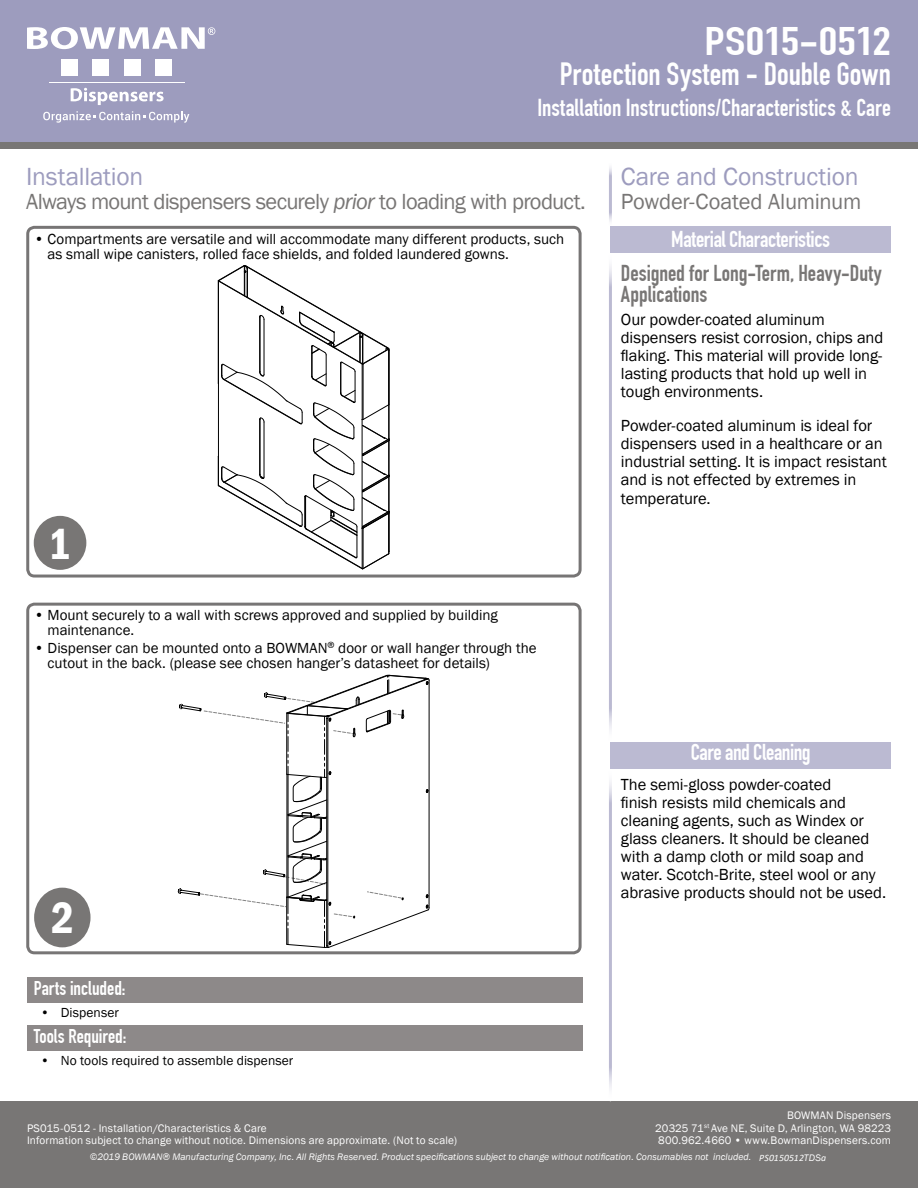
<style>
.page{position:relative;width:918px;height:1188px;background:#fff}
.page>*{position:absolute;margin:0;border:0;box-sizing:border-box;transform-origin:0 0}
.t1{font:600 condensed 45px "Franklin Gothic";color:#fff}
.t2{font:700 39px "DIN Condensed";letter-spacing:-.005em;color:#fff;scale:1.28 1}
.t3{font:700 31.5px "DIN Condensed";letter-spacing:.005em;color:#fff}
.t4{font:25.5px "Franklin Gothic";letter-spacing:-.01em;color:#9d9cbe}
.t5{font:700 24px "DIN Condensed";letter-spacing:.005em;color:#fff}
.t6{font:22.5px "Franklin Gothic";letter-spacing:-.03em;color:#787675}
.t7{font:700 22.5px/21px "DIN Condensed";color:#787675}
.t8{font:700 22.5px "DIN Condensed";letter-spacing:-.02em;color:#fff}
.t9{font:22.5px "Franklin Gothic";letter-spacing:-.01em;color:#787675}
.t10{font:700 19.5px "DIN Condensed";color:#fff}
.t11{font:16.5px/18px "Franklin Gothic";letter-spacing:-.005em;color:#000}
.t12{font:15px/15px "Franklin Gothic";color:#000}
.t13{font:13.5px "Franklin Gothic";letter-spacing:.005em;color:#000}
.t14{font:11.25px/12.8px "Franklin Gothic";letter-spacing:.01em;color:#fff;text-align:justify}
.t15{font:italic 9.75px "Franklin Gothic";letter-spacing:.005em;color:#fff}
.t16{font:italic 9.75px "Calibri";letter-spacing:.01em;color:#fff}
.s1{font-style:italic}
.s2{font-family:"Franklin Gothic"}
</style>
<div class="page">
<div style="left:0;top:0;width:918px;height:148px;background:#787675"></div>
<div style="left:0;top:1101px;width:918px;height:87px;background:#787675"></div>
<div style="left:0;top:0;width:918px;height:142px;background:#9d9cbe"></div>
<div style="left:610px;top:226px;width:281px;height:27px;background:#bbbad2"></div>
<div style="left:610px;top:742px;width:281px;height:28px;background:#bbbad2"></div>
<div style="left:34px;top:888px;width:57px;height:59px;background:#787675;border-radius:50%"></div>
<div style="left:34px;top:516px;width:52px;height:54px;background:#787675;border-radius:50%"></div>
<div style="left:26px;top:226px;width:556px;height:352px;border:3px solid #777575;border-radius:7px"></div>
<div style="left:26px;top:603px;width:556px;height:351px;border:3px solid #777575;border-radius:7px"></div>
<svg style="left:27px;top:27px;width:188px;height:22px"></svg>
<div style="left:61px;top:60px;width:17px;height:16px;background:#fff"></div>
<div style="left:92px;top:60px;width:17px;height:16px;background:#fff"></div>
<div style="left:124px;top:60px;width:17px;height:16px;background:#fff"></div>
<div style="left:155px;top:60px;width:17px;height:16px;background:#fff"></div>
<hr style="left:49px;top:82px;width:135px;height:1px;background:#fff">
<svg style="left:71px;top:88px;width:93px;height:17px"></svg>
<svg style="left:43px;top:111px;width:146px;height:12px"></svg>
<svg style="left:218px;top:265px;width:172px;height:305px"></svg>
<div style="left:27px;top:977px;width:555px;height:26px;background:#8d8989"></div>
<div style="left:27px;top:1025px;width:555px;height:26px;background:#8d8989"></div>
<svg style="left:178px;top:675px;width:252px;height:273px"></svg>
<h2 class="t2" style="left:704px;top:18px;width:147px">PS015-0512</h2>
<h3 class="t3" style="left:560px;top:56px;width:333px">Protection System - Double Gown</h3>
<h3 class="t5" style="left:537px;top:94px;width:355px">Installation Instructions/Characteristics &amp; Care</h3>
<h3 class="t4" style="left:26px;top:161px;width:119px">Installation</h3>
<h3 class="t6" style="left:26px;top:188px;width:561px">Always mount dispensers securely <span class="s1">prior</span> to loading with product.</h3>
<p class="t12" style="left:48px;top:232px;width:518px;text-indent:-14px">• Compartments are versatile and will accommodate many different products, such as small wipe canisters, rolled face shields, and folded laundered gowns.</p>
<h1 class="t1" style="left:48px;top:514px;width:24px">1</h1>
<p class="t12" style="left:48px;top:608px;width:452px;text-indent:-14px">• Mount securely to a wall with screws approved and supplied by building maintenance.</p>
<p class="t12" style="left:48px;top:641px;width:491px;text-indent:-13px">• Dispenser can be mounted onto a BOWMAN<sup>®</sup> door or wall hanger through the cutout in the back. (please see chosen hanger’s datasheet for details)</p>
<h1 class="t1" style="left:51px;top:888px;width:24px">2</h1>
<p class="t10" style="left:34px;top:977px;width:93px">Parts included:</p>
<p class="t13" style="left:40px;top:1004px;width:80px">• Dispenser</p>
<p class="t10" style="left:34px;top:1025px;width:94px">Tools Required:</p>
<p class="t13" style="left:40px;top:1052px;width:254px">• No tools required to assemble dispenser</p>
<h3 class="t4" style="left:621px;top:161px;width:239px">Care and Construction</h3>
<h3 class="t9" style="left:621px;top:188px;width:242px">Powder-Coated Aluminum</h3>
<h3 class="t8" style="left:671px;top:226px;width:160px">Material Characteristics</h3>
<h3 class="t7" style="left:621px;top:263px;width:262px">Designed for Long-Term, Heavy-Duty<br>Applications</h3>
<p class="t11" style="left:621px;top:311px;width:264px">Our powder-coated aluminum dispensers resist corrosion, chips and flaking. This material will provide long&shy;lasting products that hold up well in tough environments.</p>
<p class="t11" style="left:621px;top:417px;width:267px">Powder-coated aluminum is ideal for dispensers used in a healthcare or an industrial setting. It is impact resistant and is not effected by extremes in temperature.</p>
<h3 class="t8" style="left:691px;top:739px;width:121px">Care and Cleaning</h3>
<p class="t11" style="left:621px;top:776px;width:267px">The semi-gloss powder-coated<br>finish resists mild chemicals and cleaning agents, such as Windex or glass cleaners. It should be cleaned with a damp cloth or mild soap and water. Scotch-Brite, steel wool or any abrasive products should not be used.</p>
<p class="t14" style="left:655px;top:1109px;width:237px;text-indent:132px">BOWMAN Dispensers 20325 71<sup>st</sup> Ave NE, Suite D, Arlington, WA 98223<br>800.962.4660 • www.BowmanDispensers.com</p>
<p class="t15" style="left:90px;top:1151px;width:663px">©2019 BOWMAN® Manufacturing Company, Inc. All Rights Reserved. Product specifications subject to change without notification. Consumables not included.</p>
<p class="t14" style="left:27px;top:1122px;width:241px">PS015-0512 - Installation/Characteristics &amp; Care</p>
<p class="t14" style="left:27px;top:1134px;width:432px">Information subject to change without notice. Dimensions are approximate. (Not to scale)</p>
<p class="t16" style="left:759px;top:1151px;width:69px">PS0150512<span class="s2">TDS</span>a</p>
</div>
